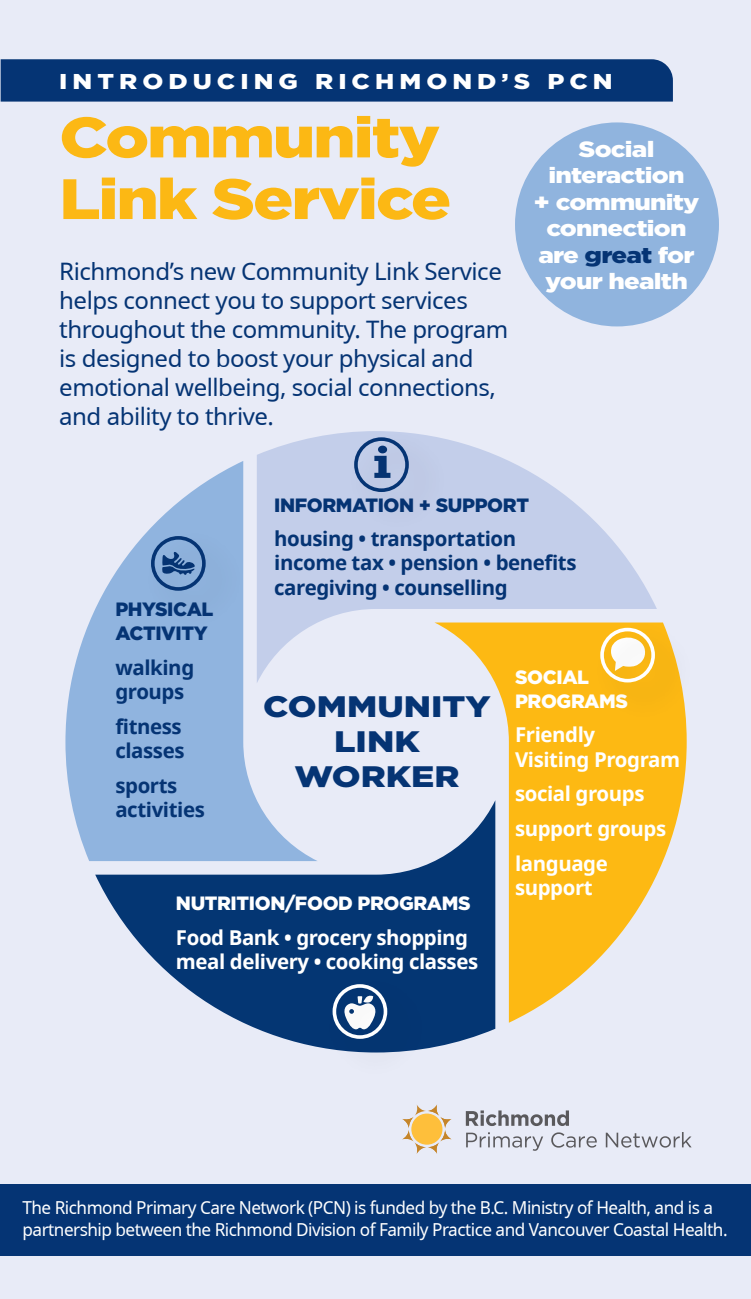
<style>
.page{position:relative;width:751px;height:1299px;background:#fff}
.page>*{position:absolute;margin:0;border:0;box-sizing:border-box;transform-origin:0 0}
.t1{font:900 56.75px/61.5px "Gotham";letter-spacing:-.03em;color:#fcb814;scale:1.18 1}
.t2{font:700 43px "Rockwell";color:#053474;scale:1.18 1}
.t3{font:900 29.5px/34.8px "Gotham";color:#053474;text-align:center;scale:1.18 1}
.t4{font:24px/28.8px "BC Sans";letter-spacing:-.02em;color:#053474}
.t5{font:900 22px/26.5px "Gotham";letter-spacing:-.03em;color:#fff;text-align:center;scale:1.18 1}
.t6{font:900 21.5px "Gotham";letter-spacing:.2em;color:#fff;scale:1.18 1}
.t7{font:700 20.5px/24px "BC Sans";letter-spacing:-.02em;color:#fff}
.t8{font:700 20.5px/24px "BC Sans";letter-spacing:-.02em;color:#053474}
.t9{font:900 19.25px/24px "Gotham";letter-spacing:-.02em;color:#fff}
.t10{font:900 19.25px/24px "Gotham";letter-spacing:-.02em;color:#053474}
.t11{font:18px/21.5px "BC Sans";letter-spacing:-.03em;color:#fff;scale:.96 1}
.s1{color:#053474}
</style>
<div class="page">
<div style="left:0;top:0;width:751px;height:1298px;background:#e8ebf7"></div>
<div style="left:1px;top:1183px;width:750px;height:71px;background:#053474"></div>
<svg style="left:402px;top:1104px;width:49px;height:49px"></svg>
<svg style="left:466px;top:1132px;width:77px;height:18px"></svg>
<svg style="left:551px;top:1132px;width:46px;height:15px"></svg>
<svg style="left:606px;top:1132px;width:85px;height:15px"></svg>
<svg style="left:466px;top:1110px;width:103px;height:15px"></svg>
<div style="left:1px;top:59px;width:672px;height:43px;background:#053474"></div>
<div style="left:515px;top:122px;width:204px;height:204px;background:#90b4de;border-radius:50%"></div>
<svg style="left:495px;top:683px;width:191px;height:339px;fill:#fdb913"></svg>
<svg style="left:65px;top:461px;width:192px;height:399px;fill:#90b4df"></svg>
<svg style="left:257px;top:433px;width:400px;height:250px;fill:#c3ceea"></svg>
<svg style="left:95px;top:800px;width:400px;height:249px;fill:#043673"></svg>
<div style="left:591px;top:619px;width:104px;height:103px;background:#231f20;opacity:.2"></div>
<div style="left:600px;top:627px;width:55px;height:55px;border:4px solid #fff;border-radius:50%"></div>
<div style="left:345px;top:428px;width:104px;height:104px;background:#231f20;opacity:.2"></div>
<div style="left:354px;top:437px;width:55px;height:55px;border:4px solid #053474;border-radius:50%"></div>
<div style="left:142px;top:527px;width:104px;height:104px;background:#231f20;opacity:.2"></div>
<div style="left:151px;top:536px;width:55px;height:54px;border:4px solid #053474;border-radius:50%"></div>
<div style="left:324px;top:975px;width:103px;height:103px;background:#231f20;opacity:.2"></div>
<div style="left:332px;top:983px;width:55px;height:55px;border:4px solid #fff;border-radius:50%"></div>
<p class="t6" style="left:59px;top:69px;width:470px">INTRODUCING RICHMOND’S PCN</p>
<h1 class="t1" style="left:59px;top:105px;width:334px">Community<br>Link Service</h1>
<p class="t5" style="left:533px;top:135px;width:142px">Social interaction<br>+ community connection are <span class="s1">great</span> for your health</p>
<p class="t4" style="left:59px;top:258px;width:450px">Richmond’s new Community Link Service helps connect you to support services throughout the community. The program is designed to boost your physical and emotional wellbeing, social connections, and ability to thrive.</p>
<h2 class="t2" style="left:372px;top:434px;width:18px">i</h2>
<p class="t10" style="left:274px;top:492px;width:256px">INFORMATION + SUPPORT</p>
<p class="t8" style="left:274px;top:527px;width:304px">housing • transportation income tax • pension • benefits caregiving • counselling</p>
<p class="t10" style="left:115px;top:596px;width:99px">PHYSICAL<br>ACTIVITY</p>
<p class="t8" style="left:115px;top:655px;width:80px">walking groups</p>
<p class="t8" style="left:115px;top:714px;width:71px">fitness classes</p>
<p class="t8" style="left:115px;top:773px;width:91px">sports activities</p>
<p class="t3" style="left:263px;top:688px;width:194px">COMMUNITY<br>LINK<br>WORKER</p>
<p class="t9" style="left:176px;top:890px;width:296px">NUTRITION/FOOD PROGRAMS</p>
<p class="t7" style="left:176px;top:926px;width:304px">Food Bank • grocery shopping meal delivery • cooking classes</p>
<p class="t9" style="left:515px;top:664px;width:114px">SOCIAL<br>PROGRAMS</p>
<p class="t7" style="left:515px;top:723px;width:167px">Friendly<br>Visiting Program</p>
<p class="t7" style="left:515px;top:776px;width:153px;line-height:34.8px">social groups support groups language</p>
<p class="t7" style="left:515px;top:876px;width:79px">support</p>
<p class="t11" style="left:23px;top:1197px;width:736px">The Richmond Primary Care Network (PCN) is funded by the B.C. Ministry of Health, and is a partnership between the Richmond Division of Family Practice and Vancouver Coastal Health.</p>
</div>
